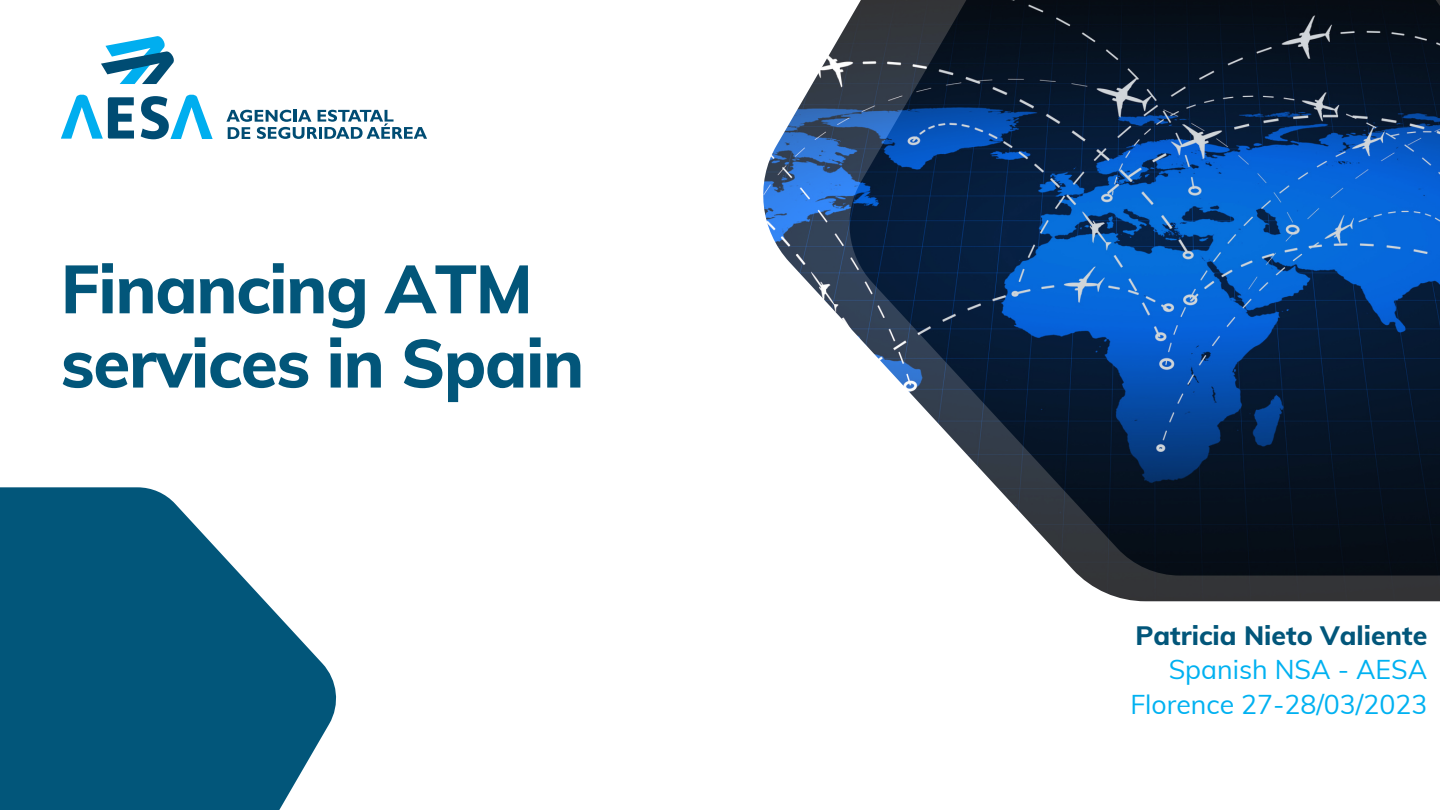
<style>
.page{position:relative;width:1440px;height:810px;background:#fff}
.page>*{position:absolute;margin:0;border:0;box-sizing:border-box;transform-origin:0 0}
.t1{font:800 67.3px/74.2px "Muli";letter-spacing:-.02em;color:#02567a}
.t2{font:26.6px/34.5px "Muli";color:#00b1f1;text-align:right}
.t3{font:800 26.6px "Muli";color:#02567a}
</style>
<div class="page">
<img style="left:763px;top:0;width:677px;height:601px">
<svg style="left:0;top:487px;width:336px;height:323px;fill:#02567a"></svg>
<svg style="left:61px;top:94px;width:73px;height:45px"></svg>
<svg style="left:101px;top:36px;width:73px;height:48px"></svg>
<svg style="left:141px;top:94px;width:72px;height:45px"></svg>
<svg style="left:226px;top:110px;width:201px;height:29px"></svg>
<h1 class="t1" style="left:61px;top:249px;width:525px">Financing ATM services in Spain</h1>
<p class="t3" style="left:1136px;top:616px;width:293px">Patricia Nieto Valiente</p>
<p class="t2" style="left:1130px;top:651px;width:298px">Spanish NSA - AESA<br>Florence 27-28/03/2023</p>
</div>
